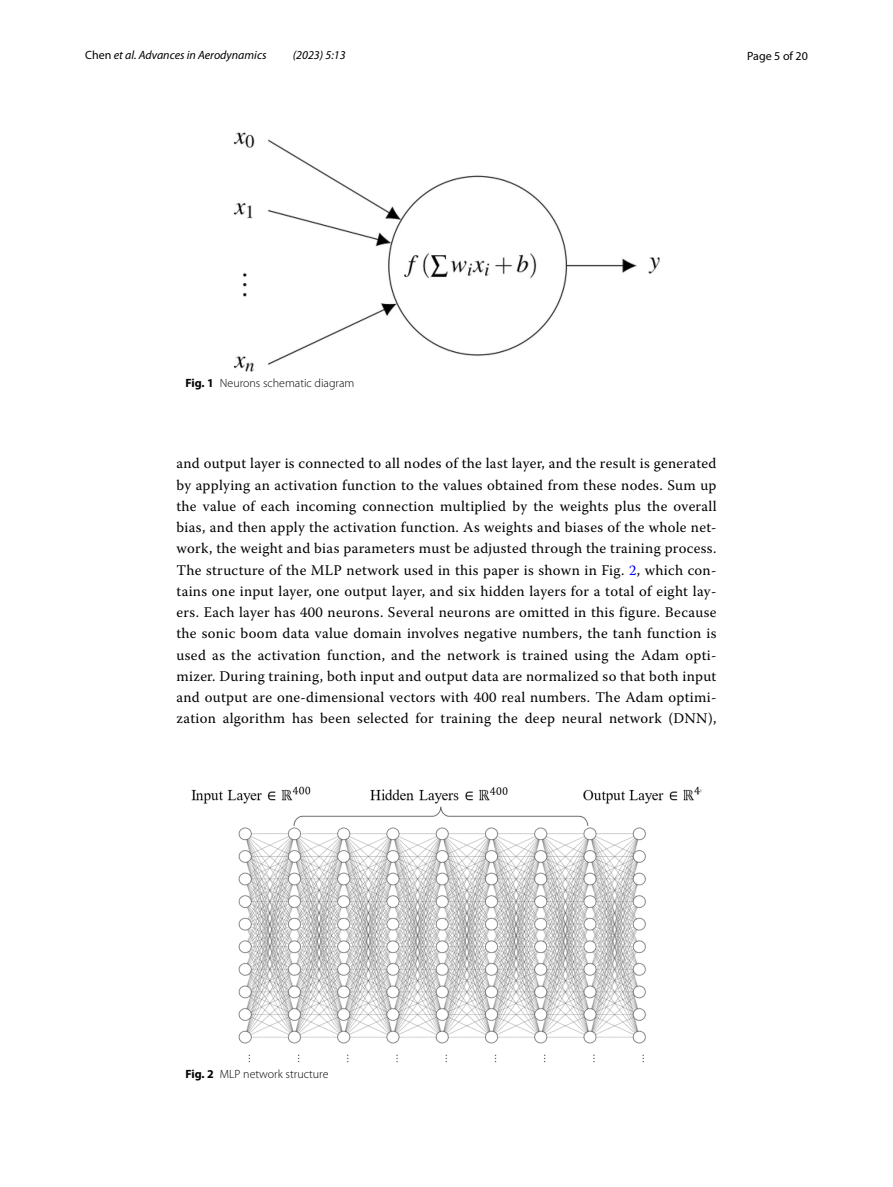
<style>
.page{position:relative;width:893px;height:1187px;background:#fff}
.page>*{position:absolute;margin:0;border:0;box-sizing:border-box;transform-origin:0 0}
.t1{font:14.7px/21.1px "Warnock Pro";letter-spacing:.02em;color:#000;text-align:justify}
.t2{font:300 12px "Myriad Pro";color:#000}
.t3{font:italic 12px "Myriad Pro";color:#000}
.t4{font:12px "Myriad Pro";color:#000}
.s1{font-style:normal}
.s2{font-weight:700}
.s3{color:#00f}
</style>
<div class="page">
<img style="left:234px;top:133px;width:425px;height:239px">
<img style="left:191px;top:786px;width:511px;height:276px">
<p class="t3" style="left:85px;top:48px;width:183px"><span class="s1">Chen</span> et al. Advances in Aerodynamics</p>
<p class="t3" style="left:293px;top:48px;width:54px">(2023) 5:13</p>
<p class="t4" style="left:747px;top:48px;width:62px">Page 5 of 20</p>
<p class="t2" style="left:185px;top:376px;width:170px"><span class="s2">Fig. 1</span> Neurons schematic diagram</p>
<p class="t1" style="left:176px;top:453px;width:542px">and output layer is connected to all nodes of the last layer, and the result is generated by applying an activation function to the values obtained from these nodes. Sum up the value of each incoming connection multiplied by the weights plus the overall bias, and then apply the activation function. As weights and biases of the whole net&shy;work, the weight and bias parameters must be adjusted through the training process.<br>The structure of the MLP network used in this paper is shown in Fig. <span class="s3">2</span>, which con&shy;tains one input layer, one output layer, and six hidden layers for a total of eight lay&shy;ers. Each layer has 400 neurons. Several neurons are omitted in this figure. Because the sonic boom data value domain involves negative numbers, the tanh function is used as the activation function, and the network is trained using the Adam opti&shy;mizer. During training, both input and output data are normalized so that both input and output are one-dimensional vectors with 400 real numbers. The Adam optimi&shy;zation algorithm has been selected for training the deep neural network (DNN),</p>
<p class="t2" style="left:185px;top:1067px;width:145px"><span class="s2">Fig. 2</span> MLP network structure</p>
</div>
